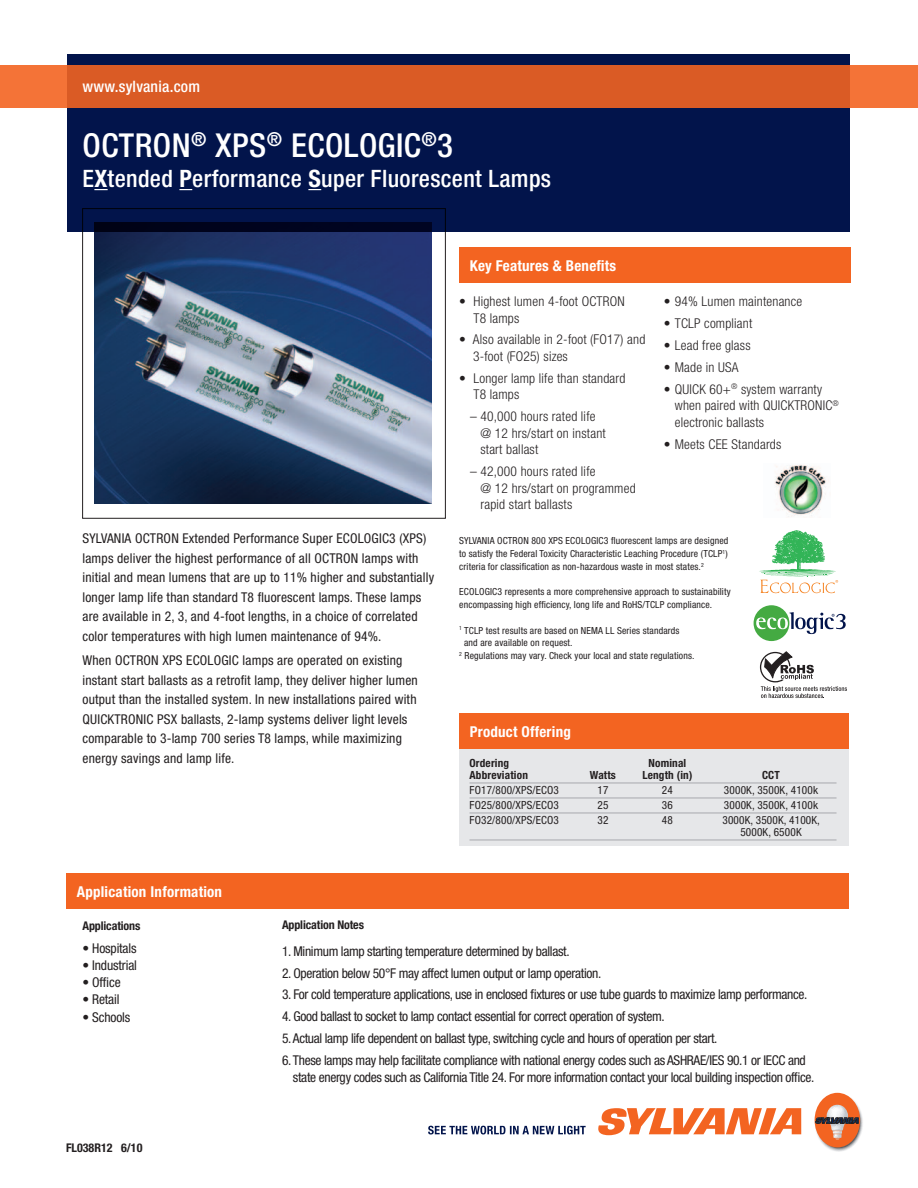
<style>
.page{position:relative;width:918px;height:1188px;background:#fff}
.page>*{position:absolute;margin:0;border:0;box-sizing:border-box;transform-origin:0 0}
.t1{font:500 condensed 33px "Helvetica Neue";letter-spacing:.015em;color:#fff}
.t2{font:500 condensed 24px "Helvetica Neue";letter-spacing:.015em;color:#fff}
.t3{font:500 condensed 15.75px "Helvetica Neue";letter-spacing:.015em;color:#fff}
.t4{font:700 condensed 15px "Helvetica Neue";letter-spacing:.015em;color:#fff}
.t5{font:condensed 13.5px/19.5px "Helvetica Neue";letter-spacing:.015em;color:#231f20}
.t6{font:condensed 13.5px/17.2px "Helvetica Neue";letter-spacing:-.025em;color:#231f20}
.t7{font:300 condensed 13.5px/16.5px "Helvetica Neue";letter-spacing:.015em;color:#231f20}
.t8{font:condensed 13.5px "Helvetica Neue";letter-spacing:-.01em;color:#231f20}
.t9{font:700 condensed 12px "Helvetica Neue";letter-spacing:-.01em;color:#231f20}
.t10{font:condensed 11.25px/12px "Helvetica Neue";letter-spacing:.015em;color:#231f20;text-align:center}
.t11{font:700 condensed 11.25px "Helvetica Neue";letter-spacing:.015em;color:#231f20}
.t12{font:condensed 9.75px/12.8px "Helvetica Neue";letter-spacing:.015em;color:#231f20;text-align:justify}
.s1{font-weight:700}
</style>
<div class="page">
<div style="left:68px;top:54px;width:782px;height:178px;background:#02144b"></div>
<div style="left:82px;top:209px;width:364px;height:309px;border:1px solid #231f20"></div>
<img style="left:95px;top:223px;width:337px;height:281px">
<svg style="left:0;top:65px;width:918px;height:43px;background:#dd5e27"></svg>
<div style="left:66px;top:873px;width:783px;height:36px;background:#f36421"></div>
<svg style="left:94px;top:189px;width:14px;height:1px"></svg>
<svg style="left:179px;top:189px;width:13px;height:1px"></svg>
<svg style="left:308px;top:189px;width:13px;height:1px"></svg>
<div style="left:459px;top:248px;width:391px;height:35px;background:#f36421"></div>
<div style="left:459px;top:743px;width:390px;height:103px;background:#e6e7e9"></div>
<hr style="left:470px;top:783px;width:367px;height:1px;background:#a8a9ad">
<hr style="left:470px;top:798px;width:367px;height:1px;background:#a8a9ad">
<hr style="left:470px;top:813px;width:367px;height:1px;background:#a8a9ad">
<hr style="left:470px;top:840px;width:367px;height:1px;background:#a8a9ad">
<div style="left:459px;top:713px;width:390px;height:36px;background:#f36421"></div>
<svg style="left:759px;top:530px;width:79px;height:63px"></svg>
<div style="left:754px;top:605px;width:35px;height:36px;background:#44aa42;border-radius:50%"></div>
<svg style="left:756px;top:612px;width:90px;height:22px"></svg>
<svg style="left:598px;top:1108px;width:203px;height:27px"></svg>
<svg style="left:814px;top:1093px;width:49px;height:59px"></svg>
<svg style="left:428px;top:1126px;width:158px;height:8px"></svg>
<svg style="left:760px;top:652px;width:87px;height:46px"></svg>
<img style="left:774px;top:464px;width:55px;height:53px">
<p class="t3" style="left:82px;top:77px;width:119px">www.sylvania.com</p>
<h1 class="t1" style="left:82px;top:126px;width:372px">OCTRON<sup>®</sup> XPS<sup>®</sup> ECOLOGIC<sup>®</sup>3</h1>
<h2 class="t2" style="left:82px;top:164px;width:470px">E<span class="s1">X</span>tended <span class="s1">P</span>erformance <span class="s1">S</span>uper Fluorescent Lamps</h2>
<p class="t5" style="left:83px;top:529px;width:353px">SYLVANIA OCTRON Extended Performance Super ECOLOGIC3 (XPS) lamps deliver the highest performance of all OCTRON lamps with initial and mean lumens that are up to 11% higher and substantially longer lamp life than standard T8 fluorescent lamps. These lamps are available in 2, 3, and 4-foot lengths, in a choice of correlated color temperatures with high lumen maintenance of 94%.</p>
<p class="t5" style="left:83px;top:651px;width:337px">When OCTRON XPS ECOLOGIC lamps are operated on existing instant start ballasts as a retrofit lamp, they deliver higher lumen output than the installed system. In new installations paired with QUICKTRONIC PSX ballasts, 2-lamp systems deliver light levels comparable to 3-lamp 700 series T8 lamps, while maximizing energy savings and lamp life.</p>
<p class="t4" style="left:77px;top:882px;width:147px">Application Information</p>
<p class="t4" style="left:470px;top:257px;width:148px">Key Features &amp; Benefits</p>
<p class="t7" style="left:473px;top:293px;width:153px;text-indent:-14px">• Highest lumen 4-foot OCTRON<br>T8 lamps</p>
<p class="t7" style="left:473px;top:331px;width:174px;text-indent:-14px">• Also available in 2-foot (FO17) and<br>3-foot (FO25) sizes</p>
<p class="t7" style="left:474px;top:370px;width:154px;text-indent:-14px">• Longer lamp life than standard<br>T8 lamps</p>
<p class="t7" style="left:480px;top:408px;width:127px;text-indent:-10px">– 40,000 hours rated life @ 12 hrs/start on instant start ballast</p>
<p class="t7" style="left:480px;top:463px;width:157px;text-indent:-10px">– 42,000 hours rated life<br>@ 12 hrs/start on programmed rapid start ballasts</p>
<p class="t7" style="left:664px;top:293px;width:140px">• 94% Lumen maintenance</p>
<p class="t7" style="left:664px;top:315px;width:90px">• TCLP compliant</p>
<p class="t7" style="left:664px;top:337px;width:88px">• Lead free glass</p>
<p class="t7" style="left:664px;top:359px;width:76px">• Made in USA</p>
<p class="t7" style="left:675px;top:381px;width:166px;text-indent:-11px">• QUICK 60+<sup>®</sup> system warranty when paired with QUICKTRONIC<sup>® </sup>electronic ballasts</p>
<p class="t7" style="left:664px;top:435px;width:119px">• Meets CEE Standards</p>
<p class="t12" style="left:459px;top:535px;width:271px">SYLVANIA OCTRON 800 XPS ECOLOGIC3 fluorescent lamps are designed to satisfy the Federal Toxicity Characteristic Leaching Procedure (TCLP<sup>1</sup>) criteria for classification as non-hazardous waste in most states.<sup>2</sup></p>
<p class="t12" style="left:459px;top:586px;width:273px">ECOLOGIC3 represents a more comprehensive approach to sustainability encompassing high efficiency, long life and RoHS/TCLP compliance.</p>
<p class="t12" style="left:459px;top:624px;width:222px"><sup>1</sup> TCLP test results are based on NEMA LL Series standards</p>
<p class="t12" style="left:464px;top:637px;width:110px">and are available on request.</p>
<p class="t12" style="left:459px;top:649px;width:237px"><sup>2</sup> Regulations may vary. Check your local and state regulations.</p>
<p class="t4" style="left:470px;top:723px;width:103px">Product Offering</p>
<p class="t11" style="left:470px;top:756px;width:41px">Ordering</p>
<p class="t11" style="left:648px;top:756px;width:39px">Nominal</p>
<p class="t11" style="left:470px;top:768px;width:60px">Abbreviation</p>
<p class="t11" style="left:590px;top:768px;width:28px">Watts</p>
<p class="t11" style="left:642px;top:768px;width:51px">Length (in)</p>
<p class="t11" style="left:762px;top:768px;width:19px">CCT</p>
<p class="t10" style="left:470px;top:784px;width:91px">FO17/800/XPS/ECO3</p>
<p class="t10" style="left:597px;top:784px;width:12px">17</p>
<p class="t10" style="left:662px;top:784px;width:12px">24</p>
<p class="t10" style="left:724px;top:784px;width:96px">3000K, 3500K, 4100k</p>
<p class="t10" style="left:470px;top:799px;width:91px">FO25/800/XPS/ECO3</p>
<p class="t10" style="left:597px;top:799px;width:12px">25</p>
<p class="t10" style="left:662px;top:799px;width:12px">36</p>
<p class="t10" style="left:724px;top:799px;width:96px">3000K, 3500K, 4100k</p>
<p class="t10" style="left:470px;top:814px;width:91px">FO32/800/XPS/ECO3</p>
<p class="t10" style="left:597px;top:814px;width:12px">32</p>
<p class="t10" style="left:662px;top:814px;width:12px">48</p>
<p class="t10" style="left:722px;top:814px;width:99px">3000K, 3500K, 4100K,<br>5000K, 6500K</p>
<p class="t9" style="left:82px;top:918px;width:59px">Applications</p>
<p class="t8" style="left:82px;top:940px;width:56px">• Hospitals</p>
<p class="t8" style="left:82px;top:957px;width:56px">• Industrial</p>
<p class="t5" style="left:82px;top:973px;width:40px">• Office</p>
<p class="t5" style="left:82px;top:990px;width:39px">• Retail</p>
<p class="t8" style="left:82px;top:1009px;width:49px">• Schools</p>
<p class="t9" style="left:66px;top:1140px;width:78px">FL038R12 6/10</p>
<p class="t9" style="left:282px;top:917px;width:83px">Application Notes</p>
<p class="t6" style="left:282px;top:942px;width:289px">1. Minimum lamp starting temperature determined by ballast.</p>
<p class="t6" style="left:282px;top:964px;width:321px">2. Operation below 50°F may affect lumen output or lamp operation.</p>
<p class="t6" style="left:282px;top:986px;width:527px">3. For cold temperature applications, use in enclosed fixtures or use tube guards to maximize lamp performance.</p>
<p class="t6" style="left:282px;top:1008px;width:384px">4. Good ballast to socket to lamp contact essential for correct operation of system.</p>
<p class="t6" style="left:282px;top:1029px;width:437px">5. Actual lamp life dependent on ballast type, switching cycle and hours of operation per start.</p>
<p class="t6" style="left:293px;top:1051px;width:523px;text-indent:-11px">6. These lamps may help facilitate compliance with national energy codes such as ASHRAE/IES 90.1 or IECC and state energy codes such as California Title 24. For more information contact your local building inspection office.</p>
</div>
